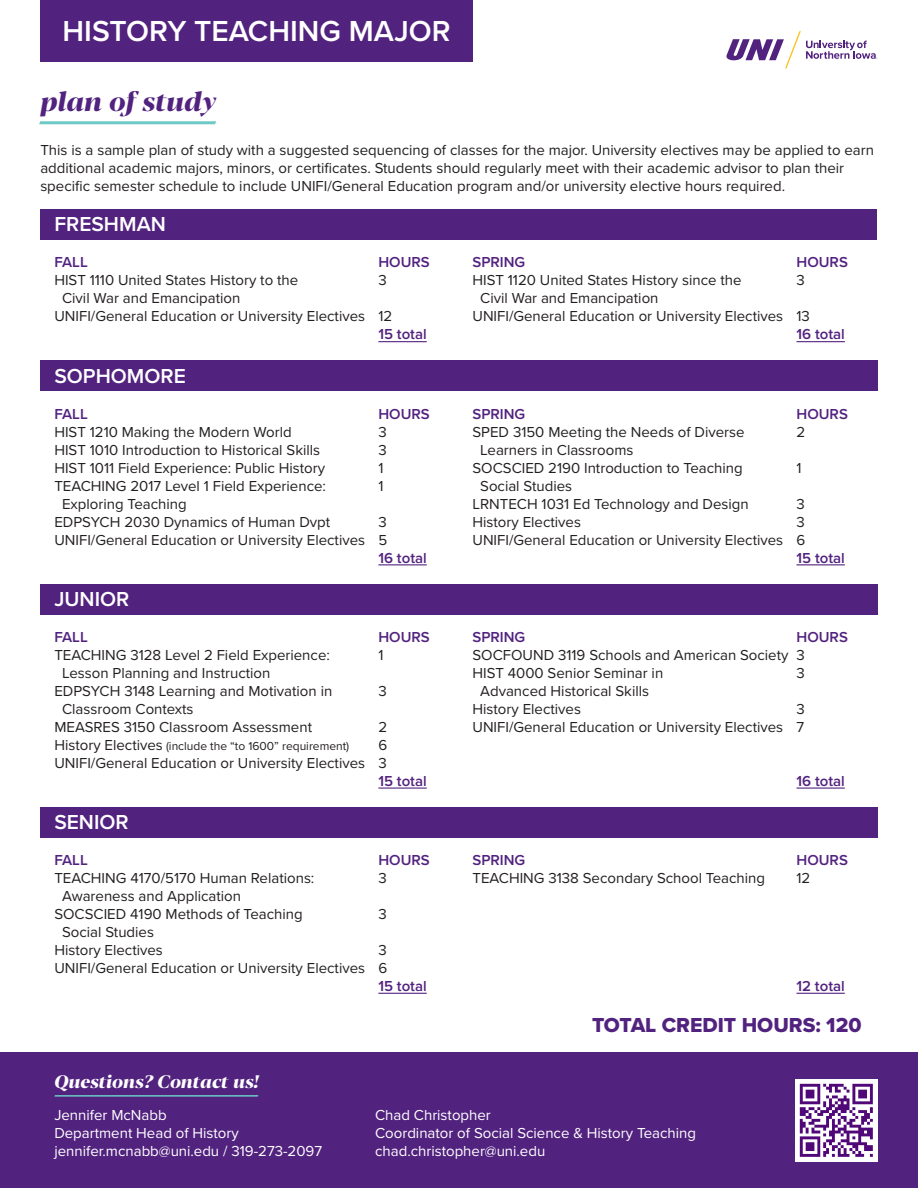
<style>
.page{position:relative;width:918px;height:1188px;background:#fff}
.page>*{position:absolute;margin:0;border:0;box-sizing:border-box;transform-origin:0 0}
.t1{font:600 30px "Proxima Nova";color:#fff}
.t2{font:italic 700 expanded 27px "Blacker Pro Dis";color:#52227f}
.t3{font:600 21px "Proxima Nova";color:#fff}
.t4{font:21px "Proxima Nova Extrabld";color:#52227f}
.t5{font:italic 700 expanded 18px "Blacker Pro Dis";color:#fff}
.t6{font:15px/18px "Proxima Nova";color:#231f20}
.t7{font:15px "Proxima Nova";color:#fff}
.t8{font:600 15px "Proxima Nova";color:#52227f}
.t9{font:12px "Proxima Nova";color:#231f20}
.s1{font-size:15px}
</style>
<div class="page">
<div style="left:41px;top:807px;width:837px;height:31px;background:#52227f"></div>
<div style="left:41px;top:584px;width:837px;height:30px;background:#52227f"></div>
<div style="left:40px;top:360px;width:838px;height:31px;background:#52227f"></div>
<div style="left:40px;top:209px;width:836px;height:30px;background:#52227f"></div>
<hr style="left:378px;top:341px;width:49px;height:1px;background:#52227f">
<hr style="left:378px;top:564px;width:49px;height:1px;background:#52227f">
<hr style="left:378px;top:788px;width:49px;height:1px;background:#52227f">
<hr style="left:378px;top:993px;width:49px;height:1px;background:#52227f">
<hr style="left:796px;top:341px;width:49px;height:1px;background:#52227f">
<hr style="left:796px;top:564px;width:49px;height:1px;background:#52227f">
<hr style="left:796px;top:788px;width:49px;height:1px;background:#52227f">
<hr style="left:796px;top:993px;width:49px;height:1px;background:#52227f">
<div style="left:40px;top:0;width:432px;height:61px;background:#52227f"></div>
<hr style="left:40px;top:121px;width:176px;height:3px;background:#6dc9c4">
<svg style="left:726px;top:31px;width:151px;height:37px"></svg>
<div style="left:0;top:1053px;width:918px;height:135px;background:#52227f"></div>
<hr style="left:55px;top:1095px;width:203px;height:2px;background:#6dc9c4">
<img style="left:795px;top:1079px;width:83px;height:82px">
<p class="t1" style="left:63px;top:8px;width:390px">HISTORY TEACHING MAJOR</p>
<p class="t2" style="left:40px;top:82px;width:177px">plan of study</p>
<p class="t6" style="left:40px;top:140px;width:835px">This is a sample plan of study with a suggested sequencing of classes for the major. University electives may be applied to earn additional academic majors, minors, or certificates. Students should regularly meet with their academic advisor to plan their specific semester schedule to include UNIFI/General Education program and/or university elective hours required.</p>
<p class="t3" style="left:54px;top:209px;width:113px">FRESHMAN</p>
<p class="t8" style="left:54px;top:251px;width:35px">FALL</p>
<p class="t8" style="left:378px;top:251px;width:53px">HOURS</p>
<p class="t6" style="left:54px;top:271px;width:245px">HIST 1110 United States History to the</p>
<p class="t6" style="left:378px;top:271px;width:10px">3</p>
<p class="t6" style="left:62px;top:289px;width:180px">Civil War and Emancipation</p>
<p class="t6" style="left:54px;top:307px;width:339px">UNIFI/General Education or University Electives 12</p>
<p class="t8" style="left:378px;top:323px;width:50px">15 total</p>
<p class="t3" style="left:54px;top:360px;width:133px">SOPHOMORE</p>
<p class="t8" style="left:54px;top:402px;width:35px">FALL</p>
<p class="t8" style="left:378px;top:402px;width:53px">HOURS</p>
<p class="t6" style="left:54px;top:422px;width:239px">HIST 1210 Making the Modern World</p>
<p class="t6" style="left:378px;top:422px;width:10px">3</p>
<p class="t6" style="left:54px;top:440px;width:267px">HIST 1010 Introduction to Historical Skills</p>
<p class="t6" style="left:378px;top:440px;width:10px">3</p>
<p class="t6" style="left:54px;top:458px;width:272px">HIST 1011 Field Experience: Public History</p>
<p class="t6" style="left:378px;top:458px;width:7px">1</p>
<p class="t6" style="left:54px;top:476px;width:273px">TEACHING 2017 Level 1 Field Experience:</p>
<p class="t6" style="left:378px;top:476px;width:7px">1</p>
<p class="t6" style="left:62px;top:494px;width:126px">Exploring Teaching</p>
<p class="t6" style="left:54px;top:512px;width:277px">EDPSYCH 2030 Dynamics of Human Dvpt</p>
<p class="t6" style="left:378px;top:512px;width:10px">3</p>
<p class="t6" style="left:54px;top:530px;width:334px">UNIFI/General Education or University Electives 5</p>
<p class="t8" style="left:378px;top:546px;width:50px">16 total</p>
<p class="t3" style="left:54px;top:583px;width:77px">JUNIOR</p>
<p class="t8" style="left:54px;top:626px;width:35px">FALL</p>
<p class="t8" style="left:378px;top:626px;width:53px">HOURS</p>
<p class="t6" style="left:54px;top:645px;width:277px">TEACHING 3128 Level 2 Field Experience:</p>
<p class="t6" style="left:378px;top:645px;width:7px">1</p>
<p class="t6" style="left:62px;top:663px;width:210px">Lesson Planning and Instruction</p>
<p class="t6" style="left:54px;top:681px;width:279px">EDPSYCH 3148 Learning and Motivation in</p>
<p class="t6" style="left:378px;top:681px;width:10px">3</p>
<p class="t6" style="left:62px;top:699px;width:133px">Classroom Contexts</p>
<p class="t6" style="left:54px;top:717px;width:259px">MEASRES 3150 Classroom Assessment</p>
<p class="t6" style="left:378px;top:717px;width:10px">2</p>
<p class="t9" style="left:54px;top:737px;width:296px"><span class="s1">History Electives</span> (include the “to 1600” requirement)</p>
<p class="t6" style="left:378px;top:735px;width:10px">6</p>
<p class="t6" style="left:54px;top:753px;width:334px">UNIFI/General Education or University Electives 3</p>
<p class="t8" style="left:378px;top:770px;width:50px">15 total</p>
<p class="t3" style="left:54px;top:806px;width:76px">SENIOR</p>
<p class="t8" style="left:54px;top:849px;width:35px">FALL</p>
<p class="t8" style="left:378px;top:849px;width:53px">HOURS</p>
<p class="t6" style="left:54px;top:868px;width:262px">TEACHING 4170/5170 Human Relations:</p>
<p class="t6" style="left:378px;top:868px;width:10px">3</p>
<p class="t6" style="left:62px;top:886px;width:180px">Awareness and Application</p>
<p class="t6" style="left:54px;top:904px;width:250px">SOCSCIED 4190 Methods of Teaching</p>
<p class="t6" style="left:378px;top:904px;width:10px">3</p>
<p class="t6" style="left:62px;top:922px;width:93px">Social Studies</p>
<p class="t6" style="left:54px;top:940px;width:110px">History Electives</p>
<p class="t6" style="left:378px;top:940px;width:10px">3</p>
<p class="t6" style="left:54px;top:958px;width:334px">UNIFI/General Education or University Electives 6</p>
<p class="t8" style="left:378px;top:975px;width:50px">15 total</p>
<p class="t5" style="left:54px;top:1068px;width:206px">Questions? Contact us!</p>
<p class="t8" style="left:472px;top:251px;width:54px">SPRING</p>
<p class="t8" style="left:796px;top:251px;width:53px">HOURS</p>
<p class="t6" style="left:472px;top:271px;width:271px">HIST 1120 United States History since the</p>
<p class="t6" style="left:796px;top:271px;width:10px">3</p>
<p class="t6" style="left:480px;top:289px;width:180px">Civil War and Emancipation</p>
<p class="t6" style="left:472px;top:307px;width:339px">UNIFI/General Education or University Electives 13</p>
<p class="t8" style="left:796px;top:323px;width:50px">16 total</p>
<p class="t8" style="left:472px;top:402px;width:54px">SPRING</p>
<p class="t8" style="left:796px;top:402px;width:53px">HOURS</p>
<p class="t6" style="left:472px;top:422px;width:274px">SPED 3150 Meeting the Needs of Diverse</p>
<p class="t6" style="left:796px;top:422px;width:10px">2</p>
<p class="t6" style="left:480px;top:440px;width:155px">Learners in Classrooms</p>
<p class="t6" style="left:472px;top:458px;width:272px">SOCSCIED 2190 Introduction to Teaching</p>
<p class="t6" style="left:796px;top:458px;width:7px">1</p>
<p class="t6" style="left:480px;top:476px;width:93px">Social Studies</p>
<p class="t6" style="left:472px;top:494px;width:278px">LRNTECH 1031 Ed Technology and Design</p>
<p class="t6" style="left:796px;top:494px;width:10px">3</p>
<p class="t6" style="left:472px;top:512px;width:110px">History Electives</p>
<p class="t6" style="left:796px;top:512px;width:10px">3</p>
<p class="t6" style="left:472px;top:530px;width:334px">UNIFI/General Education or University Electives 6</p>
<p class="t8" style="left:796px;top:546px;width:50px">15 total</p>
<p class="t8" style="left:472px;top:626px;width:54px">SPRING</p>
<p class="t8" style="left:796px;top:626px;width:53px">HOURS</p>
<p class="t6" style="left:472px;top:645px;width:334px">SOCFOUND 3119 Schools and American Society 3</p>
<p class="t6" style="left:472px;top:663px;width:192px">HIST 4000 Senior Seminar in</p>
<p class="t6" style="left:796px;top:663px;width:10px">3</p>
<p class="t6" style="left:480px;top:681px;width:170px">Advanced Historical Skills</p>
<p class="t6" style="left:472px;top:699px;width:110px">History Electives</p>
<p class="t6" style="left:796px;top:699px;width:10px">3</p>
<p class="t6" style="left:472px;top:717px;width:333px">UNIFI/General Education or University Electives 7</p>
<p class="t8" style="left:796px;top:770px;width:50px">16 total</p>
<p class="t8" style="left:472px;top:849px;width:54px">SPRING</p>
<p class="t8" style="left:796px;top:849px;width:53px">HOURS</p>
<p class="t6" style="left:472px;top:868px;width:294px">TEACHING 3138 Secondary School Teaching</p>
<p class="t6" style="left:796px;top:868px;width:15px">12</p>
<p class="t8" style="left:796px;top:975px;width:50px">12 total</p>
<p class="t4" style="left:592px;top:1009px;width:271px">TOTAL CREDIT HOURS: 120</p>
<p class="t7" style="left:54px;top:1104px;width:114px">Jennifer McNabb</p>
<p class="t7" style="left:54px;top:1122px;width:186px">Department Head of History</p>
<p class="t7" style="left:54px;top:1140px;width:269px">jennifer.mcnabb@uni.edu / 319-273-2097</p>
<p class="t7" style="left:375px;top:1104px;width:117px">Chad Christopher</p>
<p class="t7" style="left:375px;top:1122px;width:323px">Coordinator of Social Science &amp; History Teaching</p>
<p class="t7" style="left:375px;top:1140px;width:172px">chad.christopher@uni.edu</p>
</div>
